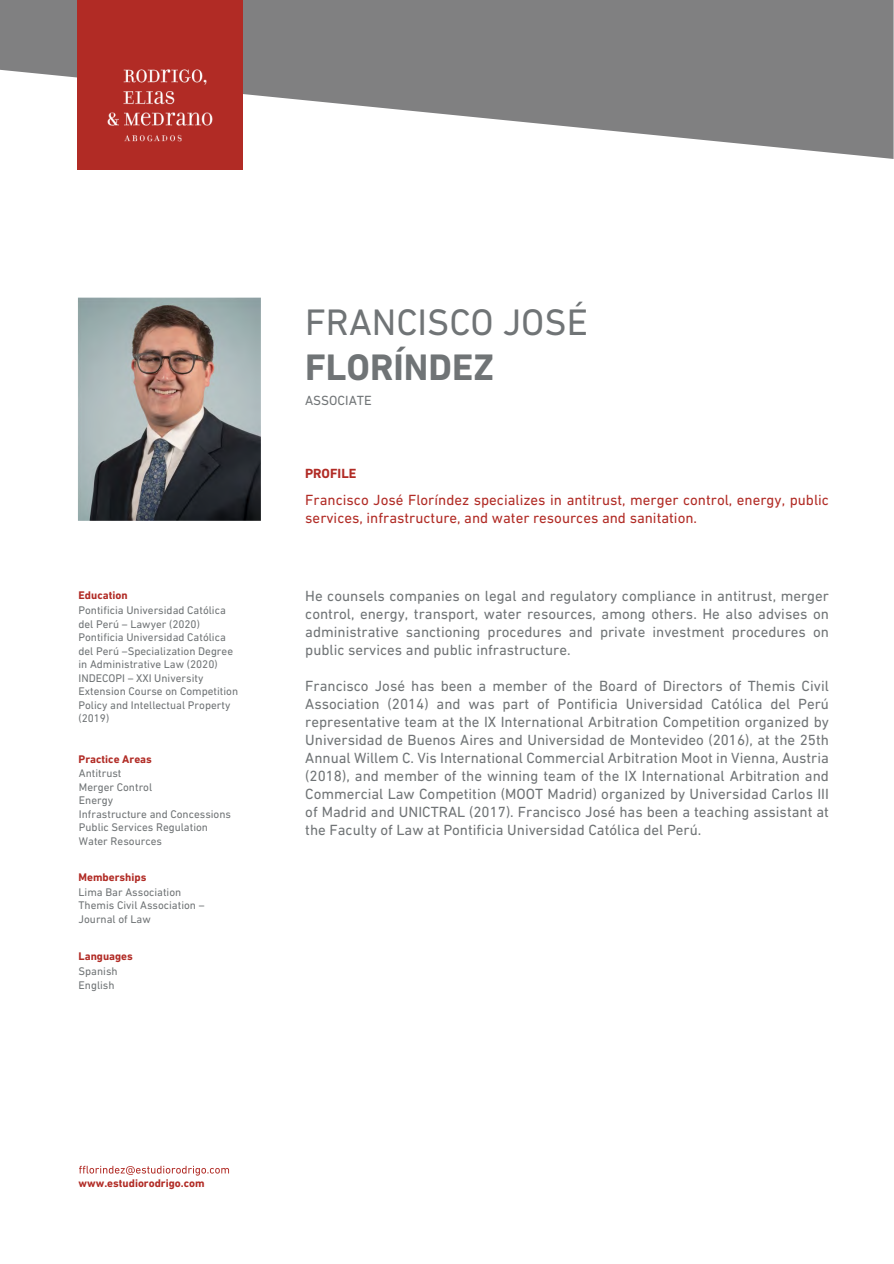
<style>
.page{position:relative;width:894px;height:1264px;background:#fff}
.page>*{position:absolute;margin:0;border:0;box-sizing:border-box;transform-origin:0 0}
.t1{font:37.5px "DIN Next LT Pro";color:#707476}
.t2{font:700 37.5px "DIN Next LT Pro";color:#707476}
.t3{font:15px/18px "DIN Next LT Pro";color:#707476;text-align:justify}
.t4{font:15px/18px "DIN Next LT Pro";color:#b12b25}
.t5{font:13.5px "DIN Next LT Pro";color:#717577}
.t6{font:700 13.5px "DIN Next LT Pro";color:#b12b25}
.t7{font:11.25px/13.5px "DIN Next LT Pro";color:#707476}
.t8{font:700 11.25px "DIN Next LT Pro";color:#b12b25}
</style>
<div class="page">
<svg style="left:0;top:0;width:893px;height:159px;fill:#808081"></svg>
<img style="left:77px;top:0;width:165px;height:169px">
<svg style="left:79px;top:1165px;width:150px;height:10px"></svg>
<img style="left:78px;top:297px;width:183px;height:223px">
<p class="t8" style="left:79px;top:588px;width:50px">Education</p>
<p class="t7" style="left:78px;top:603px;width:161px">Pontificia Universidad Católica del Perú – Lawyer (2020)<br>Pontificia Universidad Católica del Perú –Specialization Degree in Administrative Law (2020)<br>INDECOPI – XXI University<br>Extension Course on Competition<br>Policy and Intellectual Property (2019)</p>
<p class="t8" style="left:79px;top:752px;width:75px">Practice Areas</p>
<p class="t7" style="left:79px;top:766px;width:154px">Antitrust<br>Merger Control<br>Energy<br>Infrastructure and Concessions<br>Public Services Regulation<br>Water Resources</p>
<p class="t8" style="left:79px;top:870px;width:69px">Memberships</p>
<p class="t7" style="left:79px;top:884px;width:127px">Lima Bar Association<br>Themis Civil Association –<br>Journal of Law</p>
<p class="t8" style="left:79px;top:949px;width:56px">Languages</p>
<p class="t7" style="left:79px;top:964px;width:41px">Spanish<br>English</p>
<h1 class="t1" style="left:305px;top:301px;width:284px">FRANCISCO JOSÉ</h1>
<h1 class="t2" style="left:305px;top:345px;width:190px">FLORÍNDEZ</h1>
<p class="t5" style="left:305px;top:392px;width:68px">ASSOCIATE</p>
<p class="t6" style="left:305px;top:465px;width:53px">PROFILE</p>
<p class="t4" style="left:305px;top:490px;width:525px">Francisco José Floríndez specializes in antitrust, merger control, energy, public services, infrastructure, and water resources and sanitation.</p>
<p class="t3" style="left:305px;top:587px;width:525px">He counsels companies on legal and regulatory compliance in antitrust, merger control, energy, transport, water resources, among others. He also advises on administrative sanctioning procedures and private investment procedures on public services and public infrastructure.</p>
<p class="t3" style="left:305px;top:677px;width:525px">Francisco José has been a member of the Board of Directors of Themis Civil Association (2014) and was part of Pontificia Universidad Católica del Perú representative team at the IX International Arbitration Competition organized by Universidad de Buenos Aires and Universidad de Montevideo (2016), at the 25th Annual Willem C. Vis International Commercial Arbitration Moot in Vienna, Austria (2018), and member of the winning team of the IX International Arbitration and Commercial Law Competition (MOOT Madrid) organized by Universidad Carlos III of Madrid and UNICTRAL (2017). Francisco José has been a teaching assistant at the Faculty of Law at Pontificia Universidad Católica del Perú.</p>
<p class="t8" style="left:79px;top:1176px;width:127px">www.estudiorodrigo.com</p>
</div>
